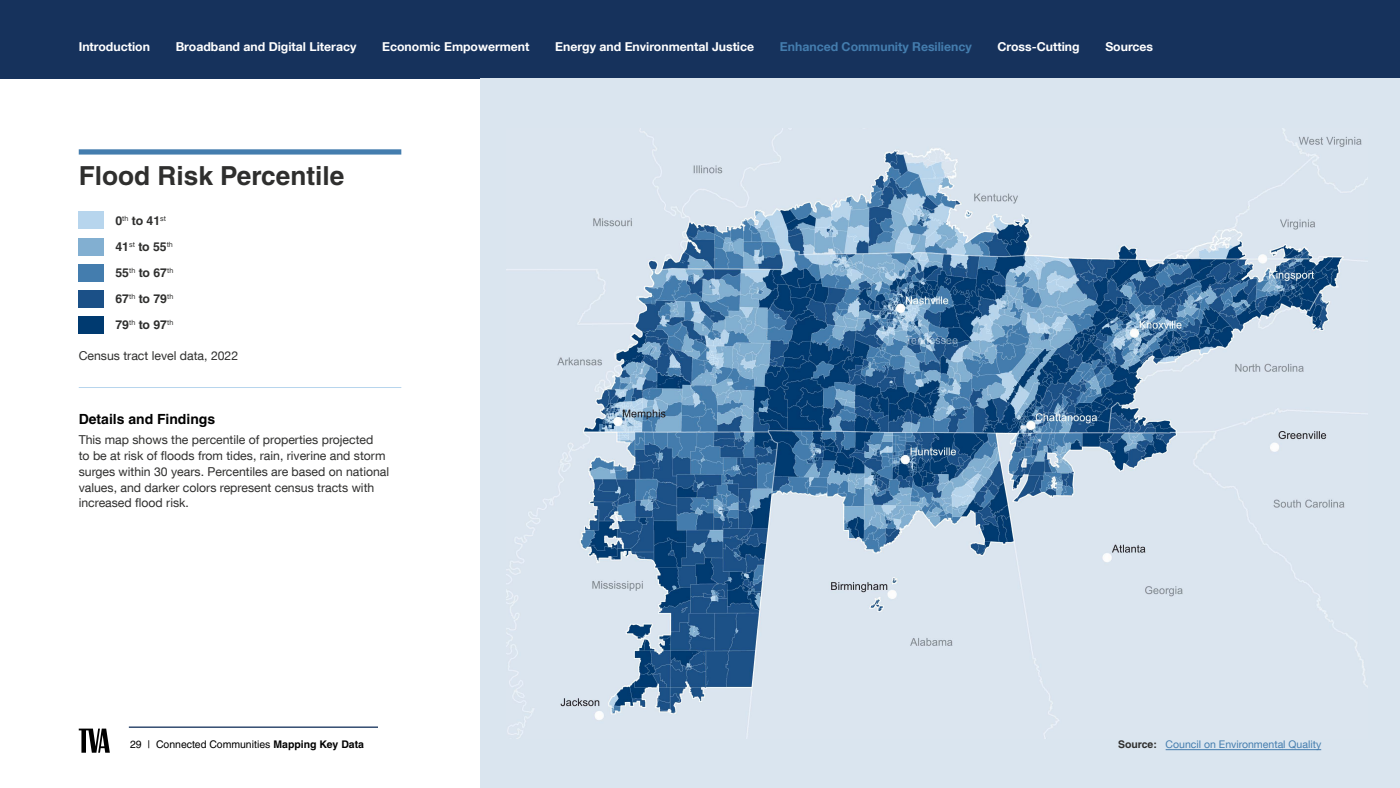
<style>
.page{position:relative;width:1400px;height:788px;background:#fff}
.page>*{position:absolute;margin:0;border:0;box-sizing:border-box;transform-origin:0 0}
.t1{font:700 26.25px "Helvetica LT Std";color:#2f2f2e}
.t2{font:700 14px "Helvetica LT Std";color:#000}
.t3{font:12.25px/15.8px "Helvetica Neue LT Com";color:#2f2f2e}
.t4{font:700 12.25px "Helvetica Neue LT Com";color:#fff}
.t5{font:700 12.25px/26.2px "Helvetica LT Std";color:#2f2f2e;text-align:justify}
.t6{font:700 12.25px "Helvetica Neue LT Com";color:#447dae}
.t7{font:10.5px "Helvetica LT Std";color:#000}
.t8{font:10.5px "Helvetica Neue LT Com";color:#447dae}
.s1{font-weight:700}
.s2{font-family:"Helvetica LT Std";font-weight:700;color:#2f2f2e}
</style>
<div class="page">
<div style="left:0;top:0;width:1400px;height:79px;background:#16325c"></div>
<div style="left:480px;top:79px;width:920px;height:709px;background:#dae5ef"></div>
<img style="left:506px;top:129px;width:862px;height:609px">
<div style="left:79px;top:149px;width:322px;height:5px;background:#447dae"></div>
<hr style="left:1166px;top:749px;width:155px;height:1px;background:#447dae">
<div style="left:79px;top:238px;width:25px;height:17px;background:#82afd1"></div>
<div style="left:79px;top:211px;width:25px;height:18px;background:#b7d5ed"></div>
<div style="left:79px;top:264px;width:25px;height:17px;background:#447dae"></div>
<div style="left:79px;top:290px;width:25px;height:18px;background:#1b5087"></div>
<div style="left:79px;top:316px;width:25px;height:18px;background:#003a70"></div>
<hr style="left:79px;top:387px;width:322px;height:1px;background:#b7d5ed">
<hr style="left:129px;top:726px;width:249px;height:1px;background:#16325c">
<svg style="left:79px;top:728px;width:31px;height:24px"></svg>
<p class="t4" style="left:79px;top:39px;width:73px">Introduction</p>
<p class="t4" style="left:176px;top:39px;width:182px">Broadband and Digital Literacy</p>
<p class="t4" style="left:382px;top:39px;width:149px">Economic Empowerment</p>
<p class="t4" style="left:555px;top:39px;width:200px">Energy and Environmental Justice</p>
<p class="t4" style="left:998px;top:39px;width:84px">Cross-Cutting</p>
<p class="t4" style="left:1105px;top:39px;width:49px">Sources</p>
<p class="t6" style="left:780px;top:39px;width:193px">Enhanced Community Resiliency</p>
<h1 class="t1" style="left:79px;top:160px;width:267px">Flood Risk Percentile</h1>
<p class="t5" style="left:115px;top:207px;width:52px">0<sup>th</sup> to 41<sup>st</sup></p>
<p class="t5" style="left:115px;top:233px;width:59px">41<sup>st</sup> to 55<sup>th</sup></p>
<p class="t5" style="left:115px;top:259px;width:59px">55<sup>th</sup> to 67<sup>th </sup>67<sup>th</sup> to 79<sup>th </sup>79<sup>th</sup> to 97<sup>th</sup></p>
<p class="t3" style="left:79px;top:348px;width:161px">Census tract level data, 2022</p>
<p class="t2" style="left:79px;top:411px;width:138px">Details and Findings</p>
<p class="t3" style="left:79px;top:432px;width:312px">This map shows the percentile of properties projected<br>to be at risk of floods from tides, rain, riverine and storm surges within 30 years. Percentiles are based on national values, and darker colors represent census tracts with increased flood risk.</p>
<p class="t7" style="left:130px;top:738px;width:236px">29 | Connected Communities <span class="s1">Mapping Key Data</span></p>
<p class="t8" style="left:1118px;top:737px;width:205px"><span class="s2">Source:</span> Council on Environmental Quality</p>
</div>
